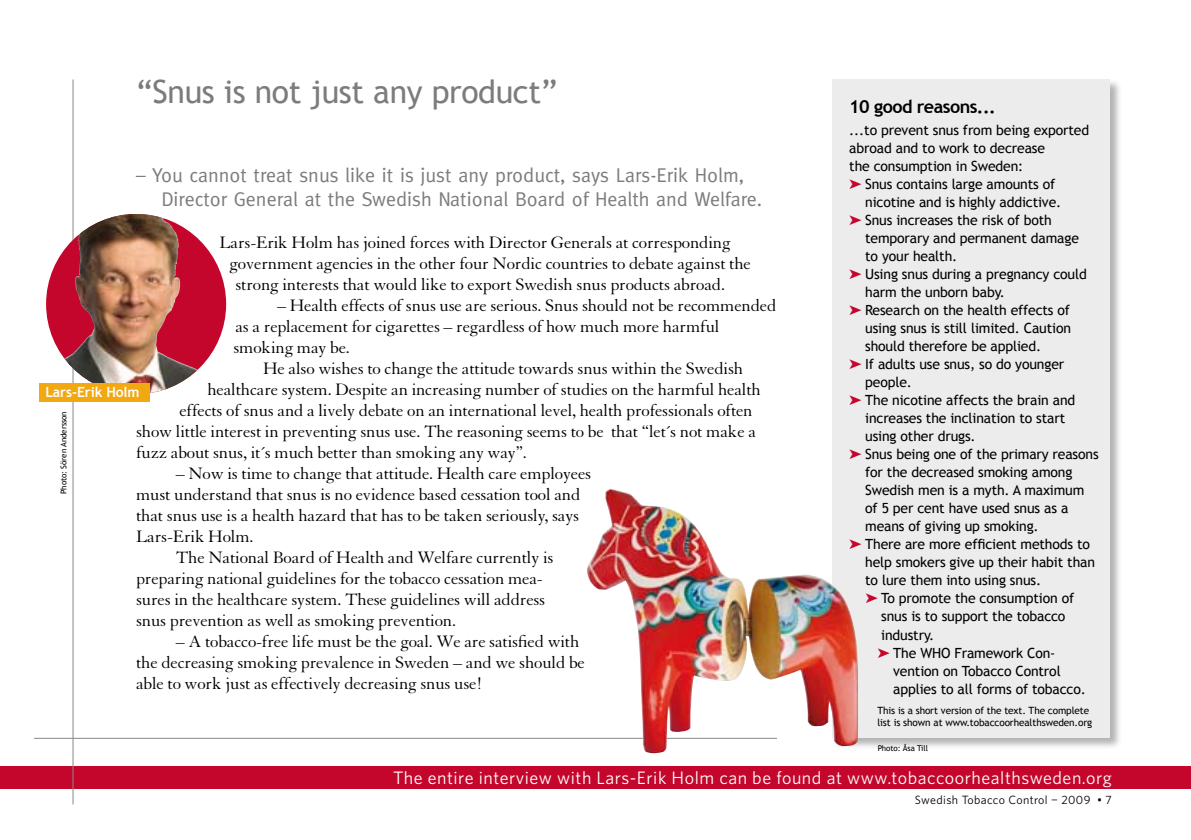
<style>
.page{position:relative;width:1191px;height:840px;background:#fff}
.page>*{position:absolute;margin:0;border:0;box-sizing:border-box;transform-origin:0 0}
.t1{font:32px "Trebuchet MS";letter-spacing:-.01em;color:#7b7c7e}
.t2{font:20px/24px "Meta";color:#7b7c7e}
.t3{font:18px/21px "Granjon";letter-spacing:-.01em;color:#000}
.t4{font:18px "Whitney";letter-spacing:.03em;color:#fff}
.t5{font:700 18px "Trebuchet MS";letter-spacing:-.03em;color:#000}
.t6{font:14px "Trebuchet MS";letter-spacing:-.01em;color:#000}
.t7{font:700 14px "Trebuchet MS";letter-spacing:-.01em;color:#fff}
.t8{font:12px "Whitney";letter-spacing:.03em;color:#000}
.t9{font:10px/12px "Trebuchet MS";letter-spacing:-.01em;color:#000}
.t10{font:8px "Trebuchet MS";letter-spacing:-.01em;color:#000}
.s1{color:#c5062c}
</style>
<div class="page">
<div style="left:0;top:765px;width:1191px;height:23px;background:#c5062c"></div>
<hr style="left:72px;top:79px;width:2px;height:725px;background:#878889">
<div style="left:830px;top:77px;width:293px;height:673px;background:#000;opacity:.3"></div>
<div style="left:832px;top:79px;width:278px;height:658px;background:#ececed"></div>
<hr style="left:34px;top:737px;width:743px;height:1px;background:#878889">
<img style="left:586px;top:488px;width:272px;height:264px">
<img style="left:46px;top:214px;width:180px;height:180px;border-radius:50%">
<img style="left:46px;top:216px;width:48px;height:167px">
<div style="left:40px;top:383px;width:110px;height:18px;background:#f1a811"></div>
<h1 class="t1" style="left:136px;top:73px;width:423px">“Snus is not just any product”</h1>
<p class="t2" style="left:161px;top:162px;width:602px;text-indent:-25px">– You cannot treat snus like it is just any product, says Lars-Erik Holm,<br>Director General at the Swedish National Board of Health and Welfare.</p>
<p class="t3" style="left:219px;top:232px;width:513px">Lars-Erik Holm has joined forces with Director Generals at corresponding</p>
<p class="t3" style="left:229px;top:253px;width:523px">government agencies in the other four Nordic countries to debate against the</p>
<p class="t3" style="left:235px;top:274px;width:491px">strong interests that would like to export Swedish snus products abroad.</p>
<p class="t3" style="left:277px;top:295px;width:501px">– Health effects of snus use are serious. Snus should not be recommended</p>
<p class="t3" style="left:235px;top:316px;width:485px">as a replacement for cigarettes – regardless of how much more harmful</p>
<p class="t3" style="left:233px;top:337px;width:118px">smoking may be.</p>
<p class="t3" style="left:263px;top:358px;width:481px">He also wishes to change the attitude towards snus within the Swedish</p>
<p class="t3" style="left:207px;top:379px;width:555px">healthcare system. Despite an increasing number of studies on the harmful health</p>
<p class="t3" style="left:179px;top:400px;width:575px">effects of snus and a lively debate on an international level, health professionals often</p>
<p class="t3" style="left:136px;top:421px;width:621px">show little interest in preventing snus use. The reasoning seems to be that “let´s not make a</p>
<p class="t3" style="left:136px;top:442px;width:392px">fuzz about snus, it´s much better than smoking any way”.</p>
<p class="t3" style="left:176px;top:463px;width:417px">– Now is time to change that attitude. Health care employees</p>
<p class="t3" style="left:136px;top:484px;width:446px">must understand that snus is no evidence based cessation tool and</p>
<p class="t3" style="left:136px;top:505px;width:444px">that snus use is a health hazard that has to be taken seriously, says</p>
<p class="t3" style="left:136px;top:526px;width:119px">Lars-Erik Holm.</p>
<p class="t3" style="left:176px;top:547px;width:379px">The National Board of Health and Welfare currently is</p>
<p class="t3" style="left:136px;top:568px;width:408px">preparing national guidelines for the tobacco cessation mea-</p>
<p class="t3" style="left:136px;top:589px;width:411px">sures in the healthcare system. These guidelines will address</p>
<p class="t3" style="left:136px;top:610px;width:321px">snus prevention as well as smoking prevention.</p>
<p class="t3" style="left:136px;top:631px;width:450px;text-indent:40px">– A tobacco-free life must be the goal. We are satisfied with the decreasing smoking prevalence in Sweden – and we should be able to work just as effectively decreasing snus use!</p>
<p class="t7" style="left:45px;top:383px;width:96px">Lars-Erik Holm</p>
<p class="t10" style="left:59px;top:493px;width:83px;rotate:-90deg">Photo: Sören Andersson</p>
<p class="t5" style="left:849px;top:95px;width:148px">10 good reasons...</p>
<p class="t6" style="left:849px;top:122px;width:241px">...to prevent snus from being exported</p>
<p class="t6" style="left:849px;top:140px;width:197px">abroad and to work to decrease</p>
<p class="t6" style="left:849px;top:158px;width:176px">the consumption in Sweden:</p>
<p class="t6" style="left:849px;top:176px;width:207px"><span class="s1">➤</span> Snus contains large amounts of</p>
<p class="t6" style="left:865px;top:194px;width:198px">nicotine and is highly addictive.</p>
<p class="t6" style="left:849px;top:212px;width:204px"><span class="s1">➤</span> Snus increases the risk of both</p>
<p class="t6" style="left:865px;top:230px;width:215px">temporary and permanent damage</p>
<p class="t6" style="left:865px;top:248px;width:94px">to your health.</p>
<p class="t6" style="left:849px;top:266px;width:239px"><span class="s1">➤</span> Using snus during a pregnancy could</p>
<p class="t6" style="left:865px;top:284px;width:141px">harm the unborn baby.</p>
<p class="t6" style="left:849px;top:302px;width:222px"><span class="s1">➤</span> Research on the health effects of</p>
<p class="t6" style="left:865px;top:320px;width:207px">using snus is still limited. Caution</p>
<p class="t6" style="left:865px;top:338px;width:177px">should therefore be applied.</p>
<p class="t6" style="left:849px;top:356px;width:216px"><span class="s1">➤</span> If adults use snus, so do younger</p>
<p class="t6" style="left:865px;top:374px;width:48px">people.</p>
<p class="t6" style="left:849px;top:392px;width:227px"><span class="s1">➤</span> The nicotine affects the brain and</p>
<p class="t6" style="left:865px;top:410px;width:202px">increases the inclination to start</p>
<p class="t6" style="left:865px;top:428px;width:112px">using other drugs.</p>
<p class="t6" style="left:849px;top:446px;width:251px"><span class="s1">➤</span> Snus being one of the primary reasons</p>
<p class="t6" style="left:865px;top:464px;width:209px">for the decreased smoking among</p>
<p class="t6" style="left:865px;top:482px;width:221px">Swedish men is a myth. A maximum</p>
<p class="t6" style="left:865px;top:500px;width:205px">of 5 per cent have used snus as a</p>
<p class="t6" style="left:865px;top:518px;width:175px">means of giving up smoking.</p>
<p class="t6" style="left:849px;top:536px;width:242px"><span class="s1">➤</span> There are more efficient methods to</p>
<p class="t6" style="left:865px;top:554px;width:231px">help smokers give up their habit than</p>
<p class="t6" style="left:865px;top:572px;width:177px">to lure them into using snus.</p>
<p class="t6" style="left:865px;top:590px;width:210px"><span class="s1">➤</span> To promote the consumption of</p>
<p class="t6" style="left:881px;top:608px;width:186px">snus is to support the tobacco</p>
<p class="t6" style="left:881px;top:626px;width:54px">industry.</p>
<p class="t6" style="left:877px;top:644px;width:180px"><span class="s1">➤</span> The WHO Framework Con-</p>
<p class="t6" style="left:893px;top:662px;width:169px">vention on Tobacco Control</p>
<p class="t6" style="left:893px;top:680px;width:194px">applies to all forms of tobacco.</p>
<p class="t9" style="left:877px;top:703px;width:216px">This is a short version of the text. The complete list is shown at www.tobaccoorhealthsweden.org</p>
<p class="t10" style="left:878px;top:743px;width:52px">Photo: Åsa Till</p>
<p class="t4" style="left:393px;top:766px;width:720px">The entire interview with Lars-Erik Holm can be found at www.tobaccoorhealthsweden.org</p>
<p class="t8" style="left:915px;top:792px;width:189px">Swedish Tobacco Control ¬ 2009 •</p>
</div>
